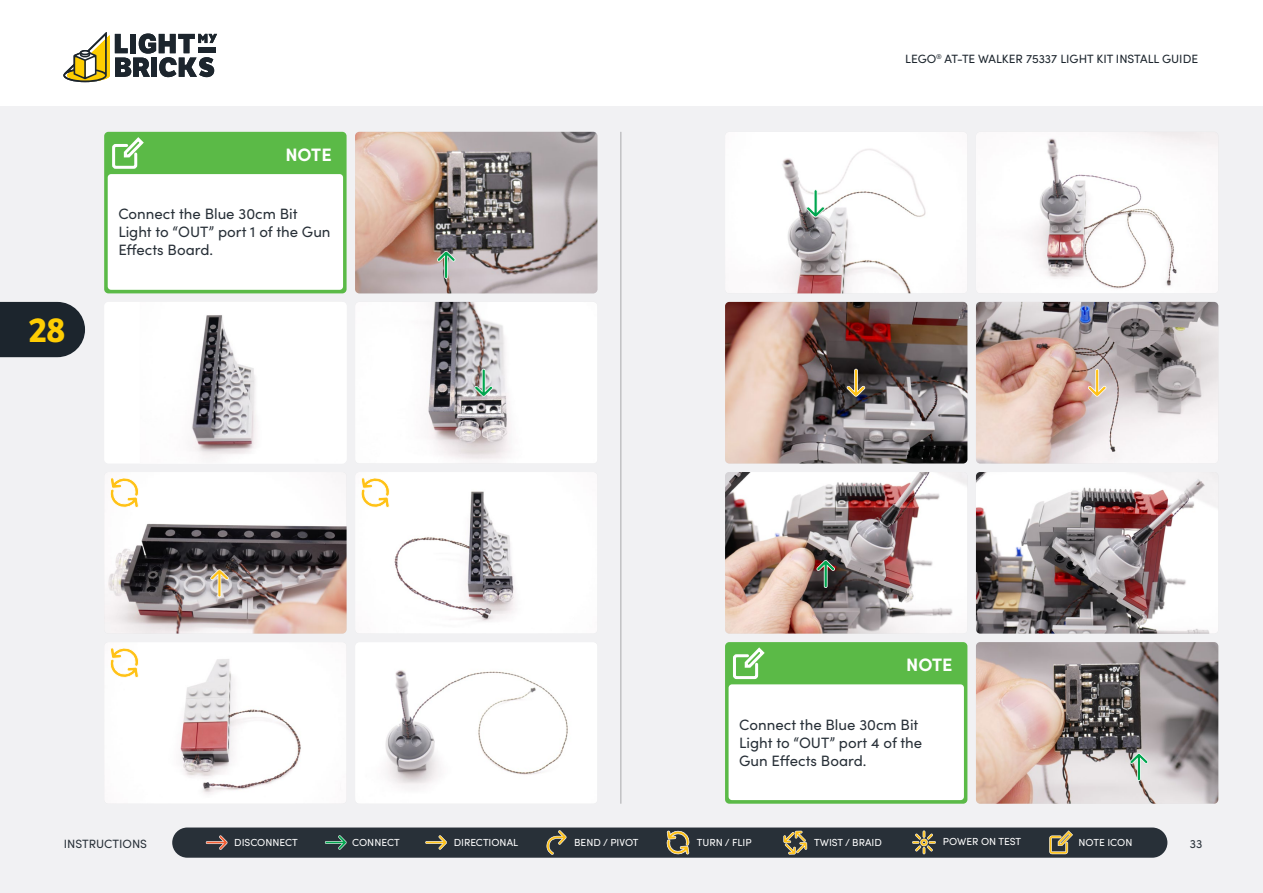
<style>
.page{position:relative;width:1263px;height:893px;background:#fff}
.page>*{position:absolute;margin:0;border:0;box-sizing:border-box;transform-origin:0 0}
.t1{font:700 33px "LFT Etica";color:#ffcd03}
.t2{font:700 18px "Sofia Pro";color:#fff}
.t3{font:15px/18px "Sofia Pro";color:#283038}
.t4{font:12px "Sofia Pro";color:#1c252d}
.t5{font:12px "Sofia Pro";color:#283038}
.t6{font:10.2px "Sofia Pro";color:#fff}
</style>
<div class="page">
<div style="left:0;top:106px;width:1263px;height:787px;background:#f1f1f3"></div>
<hr style="left:621px;top:132px;width:1px;height:672px;background:#000">
<div style="left:172px;top:827px;width:995px;height:31px;background:#283038;border-radius:15px"></div>
<svg style="left:783px;top:831px;width:24px;height:23px"></svg>
<svg style="left:206px;top:835px;width:22px;height:15px"></svg>
<svg style="left:325px;top:835px;width:22px;height:15px"></svg>
<svg style="left:425px;top:835px;width:22px;height:15px"></svg>
<svg style="left:546px;top:830px;width:21px;height:25px"></svg>
<svg style="left:1049px;top:830px;width:24px;height:24px"></svg>
<svg style="left:912px;top:830px;width:24px;height:24px"></svg>
<svg style="left:666px;top:830px;width:24px;height:25px"></svg>
<svg style="left:63px;top:32px;width:154px;height:50px"></svg>
<svg style="left:0;top:302px;width:85px;height:55px;background:#2a333a"></svg>
<img style="left:355px;top:132px;width:242px;height:161px">
<img style="left:725px;top:302px;width:242px;height:161px">
<img style="left:976px;top:132px;width:242px;height:161px">
<img style="left:976px;top:472px;width:242px;height:162px">
<img style="left:976px;top:302px;width:242px;height:161px">
<img style="left:976px;top:642px;width:242px;height:162px">
<img style="left:725px;top:472px;width:242px;height:162px">
<div style="left:104px;top:132px;width:243px;height:161px;background:#5bba47;border-radius:4px"></div>
<div style="left:108px;top:174px;width:235px;height:116px;background:#fff;border-radius:3px"></div>
<svg style="left:112px;top:137px;width:32px;height:32px"></svg>
<div style="left:725px;top:642px;width:242px;height:162px;background:#5bba47;border-radius:4px"></div>
<div style="left:728px;top:684px;width:236px;height:116px;background:#fff;border-radius:3px"></div>
<svg style="left:733px;top:647px;width:32px;height:33px"></svg>
<img style="left:726px;top:132px;width:241px;height:161px">
<img style="left:356px;top:302px;width:241px;height:161px">
<img style="left:356px;top:472px;width:241px;height:161px">
<img style="left:105px;top:472px;width:242px;height:162px">
<div style="left:104px;top:302px;width:243px;height:161px;background:#fff;border-radius:4px"></div>
<img style="left:191px;top:315px;width:65px;height:144px">
<img style="left:105px;top:643px;width:241px;height:160px">
<img style="left:355px;top:643px;width:242px;height:160px">
<svg style="left:816px;top:560px;width:19px;height:28px"></svg>
<svg style="left:437px;top:251px;width:18px;height:28px"></svg>
<svg style="left:1130px;top:753px;width:18px;height:28px"></svg>
<svg style="left:806px;top:189px;width:19px;height:29px"></svg>
<svg style="left:474px;top:369px;width:19px;height:28px"></svg>
<svg style="left:847px;top:369px;width:18px;height:28px"></svg>
<svg style="left:1088px;top:369px;width:18px;height:28px"></svg>
<svg style="left:210px;top:569px;width:19px;height:28px"></svg>
<svg style="left:109px;top:647px;width:31px;height:32px"></svg>
<svg style="left:109px;top:476px;width:31px;height:33px"></svg>
<svg style="left:359px;top:476px;width:32px;height:33px"></svg>
<h1 class="t1" style="left:29px;top:310px;width:38px">28</h1>
<p class="t2" style="left:285px;top:141px;width:48px">NOTE</p>
<p class="t3" style="left:118px;top:204px;width:214px">Connect the Blue 30cm Bit<br>Light to “OUT” port 1 of the Gun<br>Effects Board.</p>
<p class="t4" style="left:905px;top:50px;width:294px">LEGO<sup>®</sup> AT-TE WALKER 75337 LIGHT KIT INSTALL GUIDE</p>
<p class="t2" style="left:906px;top:651px;width:48px">NOTE</p>
<p class="t3" style="left:739px;top:715px;width:185px">Connect the Blue 30cm Bit<br>Light to “OUT” port 4 of the<br>Gun Effects Board.</p>
<p class="t5" style="left:64px;top:835px;width:85px">INSTRUCTIONS</p>
<p class="t6" style="left:234px;top:835px;width:65px">DISCONNECT</p>
<p class="t6" style="left:352px;top:835px;width:49px">CONNECT</p>
<p class="t6" style="left:454px;top:835px;width:66px">DIRECTIONAL</p>
<p class="t6" style="left:574px;top:835px;width:66px">BEND / PIVOT</p>
<p class="t6" style="left:697px;top:835px;width:56px">TURN / FLIP</p>
<p class="t6" style="left:814px;top:835px;width:69px">TWIST / BRAID</p>
<p class="t6" style="left:943px;top:834px;width:80px">POWER ON TEST</p>
<p class="t6" style="left:1078px;top:835px;width:55px">NOTE ICON</p>
<p class="t5" style="left:1190px;top:835px;width:14px">33</p>
</div>
